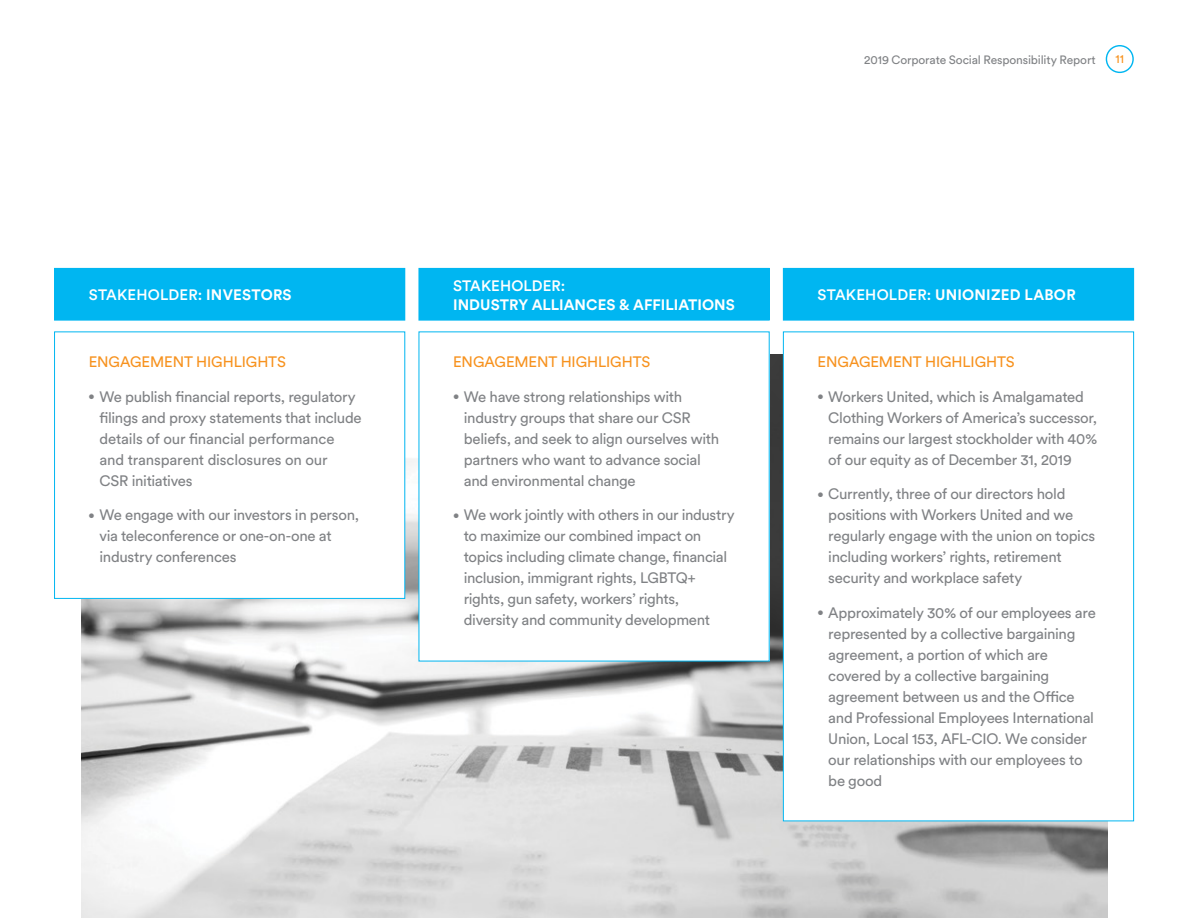
<style>
.page{position:relative;width:1188px;height:918px;background:#fff}
.page>*{position:absolute;margin:0;border:0;box-sizing:border-box;transform-origin:0 0}
.t1{font:15px/21px "Circular Std";letter-spacing:-.02em;color:#808285}
.Body_Text{font:15px "Circular Std";letter-spacing:-.005em;color:#f7921e}
.Headline_5{font:700 15px "Circular Std";letter-spacing:.005em;color:#fff}
.Headline_5-2{font:500 15px "Circular Std";letter-spacing:.005em;color:#fff}
.t2{font:12px "Circular Std";letter-spacing:-.01em;color:#808285}
.t3{font:12px "Circular Std";color:#f7921e}
.s1{font-weight:700}
.s2{font-size:11.25px}
.s3{font-weight:500}
</style>
<div class="page">
<div style="left:1106px;top:45px;width:28px;height:28px;border:1px solid #00b6f1;border-radius:50%"></div>
<img style="left:81px;top:355px;width:1026px;height:563px">
<div style="left:55px;top:268px;width:350px;height:52px;background:#00b6f1"></div>
<div style="left:419px;top:268px;width:350px;height:52px;background:#00b6f1"></div>
<div style="left:783px;top:268px;width:351px;height:52px;background:#00b6f1"></div>
<div style="left:55px;top:332px;width:350px;height:266px;background:#fff"></div>
<div style="left:54px;top:332px;width:351px;height:267px;border:1px solid #00b6f1"></div>
<div style="left:419px;top:332px;width:350px;height:329px;background:#fff"></div>
<div style="left:783px;top:332px;width:351px;height:489px;background:#fff"></div>
<p class="Headline_5-2" style="left:89px;top:286px;width:204px">STAKEHOLDER: <span class="s1">INVESTORS</span></p>
<p class="Body_Text" style="left:89px;top:353px;width:199px">ENGAGEMENT HIGHLIGHTS</p>
<p class="t1" style="left:99px;top:386px;width:264px;text-indent:-11px"><span class="s2">•</span> We publish financial reports, regulatory filings and proxy statements that include details of our financial performance and transparent disclosures on our<br>CSR initiatives</p>
<p class="t1" style="left:99px;top:504px;width:261px;text-indent:-11px"><span class="s2">•</span> We engage with our investors in person, via teleconference or one-on-one at industry conferences</p>
<p class="t2" style="left:864px;top:52px;width:233px">2019 Corporate Social Responsibility Report</p>
<p class="t3" style="left:1115px;top:52px;width:10px">11</p>
<p class="Headline_5-2" style="left:453px;top:276px;width:114px">STAKEHOLDER:</p>
<p class="Headline_5" style="left:453px;top:295px;width:283px">INDUSTRY ALLIANCES &amp; AFFILIATIONS</p>
<p class="Body_Text" style="left:453px;top:353px;width:199px">ENGAGEMENT HIGHLIGHTS</p>
<p class="t1" style="left:464px;top:386px;width:257px;text-indent:-11px"><span class="s2">•</span> We have strong relationships with industry groups that share our CSR beliefs, and seek to align ourselves with partners who want to advance social and environmental change</p>
<p class="t1" style="left:464px;top:504px;width:272px;text-indent:-11px"><span class="s2">•</span> We work jointly with others in our industry to maximize our combined impact on topics including climate change, financial inclusion, immigrant rights, LGBTQ+ rights, gun safety, workers’ rights, diversity and community development</p>
<p class="Headline_5" style="left:818px;top:285px;width:260px"><span class="s3">STAKEHOLDER:</span> UNIONIZED LABOR</p>
<p class="Body_Text" style="left:818px;top:353px;width:199px">ENGAGEMENT HIGHLIGHTS</p>
<p class="t1" style="left:828px;top:386px;width:271px;text-indent:-11px"><span class="s2">•</span> Workers United, which is Amalgamated Clothing Workers of America’s successor, remains our largest stockholder with 40% of our equity as of December 31, 2019</p>
<p class="t1" style="left:828px;top:483px;width:269px;text-indent:-11px"><span class="s2">•</span> Currently, three of our directors hold positions with Workers United and we regularly engage with the union on topics including workers’ rights, retirement security and workplace safety</p>
<p class="t1" style="left:828px;top:602px;width:269px;text-indent:-11px"><span class="s2">•</span> Approximately 30% of our employees are represented by a collective bargaining agreement, a portion of which are covered by a collective bargaining agreement between us and the Office and Professional Employees International Union, Local 153, AFL-CIO. We consider our relationships with our employees to be good</p>
</div>
